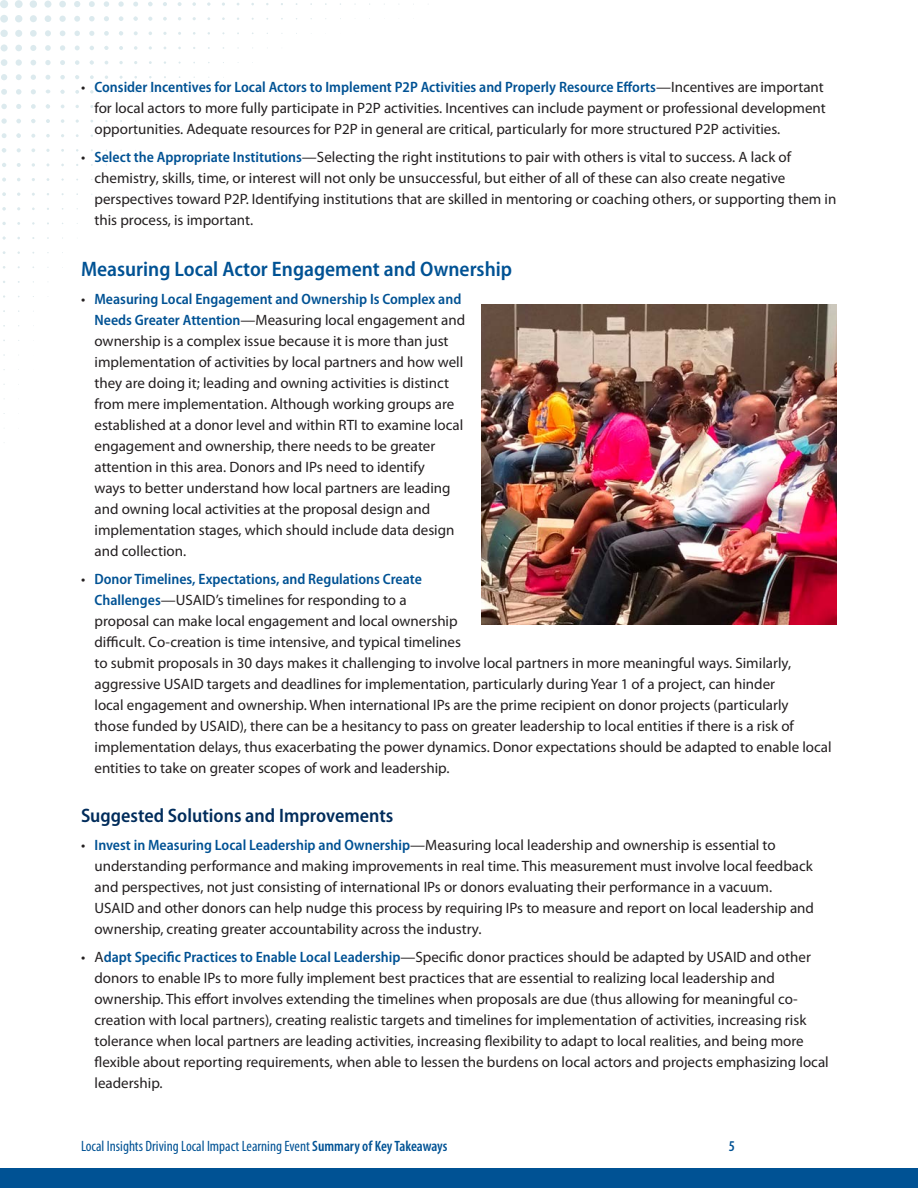
<style>
.page{position:relative;width:918px;height:1188px;background:#fff}
.page>*{position:absolute;margin:0;border:0;box-sizing:border-box;transform-origin:0 0}
.H1_14_16{font:600 semi-condensed 21px "Myriad Pro";color:#005294}
.H2_13_15{font:600 semi-condensed 19.5px "Myriad Pro";color:#002c5b}
.t1{font:15px/21px "Myriad Pro";color:#231f20}
.t2{font:condensed 15px "Myriad Pro";color:#005294}
.t3{font:600 condensed 15px "Myriad Pro";color:#005294}
.s1{font-weight:600;font-stretch:semi-condensed;color:#005294}
.s2{font-weight:600}
</style>
<div class="page">
<div style="left:0;top:1168px;width:918px;height:20px;background:#005294"></div>
<img style="left:481px;top:305px;width:355px;height:320px">
<svg style="left:2px;top:207px;width:4px;height:4px"></svg>
<svg style="left:2px;top:192px;width:4px;height:4px"></svg>
<svg style="left:2px;top:178px;width:4px;height:4px"></svg>
<svg style="left:17px;top:163px;width:4px;height:4px"></svg>
<svg style="left:2px;top:163px;width:4px;height:4px"></svg>
<svg style="left:31px;top:148px;width:4px;height:4px"></svg>
<svg style="left:17px;top:148px;width:4px;height:4px"></svg>
<svg style="left:2px;top:148px;width:4px;height:5px"></svg>
<svg style="left:46px;top:134px;width:4px;height:4px"></svg>
<svg style="left:31px;top:134px;width:4px;height:4px"></svg>
<svg style="left:16px;top:133px;width:5px;height:5px"></svg>
<svg style="left:2px;top:133px;width:5px;height:5px"></svg>
<svg style="left:46px;top:119px;width:4px;height:4px"></svg>
<svg style="left:31px;top:119px;width:5px;height:4px"></svg>
<svg style="left:16px;top:119px;width:5px;height:4px"></svg>
<svg style="left:1px;top:118px;width:6px;height:6px"></svg>
<svg style="left:46px;top:104px;width:4px;height:5px"></svg>
<svg style="left:31px;top:104px;width:5px;height:5px"></svg>
<svg style="left:16px;top:104px;width:5px;height:5px"></svg>
<svg style="left:1px;top:104px;width:6px;height:5px"></svg>
<svg style="left:90px;top:90px;width:4px;height:4px"></svg>
<svg style="left:75px;top:90px;width:4px;height:4px"></svg>
<svg style="left:60px;top:90px;width:5px;height:4px"></svg>
<svg style="left:46px;top:90px;width:4px;height:3px"></svg>
<svg style="left:31px;top:89px;width:5px;height:5px"></svg>
<svg style="left:16px;top:89px;width:5px;height:6px"></svg>
<svg style="left:1px;top:89px;width:6px;height:6px"></svg>
<svg style="left:90px;top:75px;width:4px;height:4px"></svg>
<svg style="left:75px;top:75px;width:4px;height:4px"></svg>
<svg style="left:60px;top:75px;width:5px;height:5px"></svg>
<svg style="left:45px;top:75px;width:5px;height:5px"></svg>
<svg style="left:31px;top:75px;width:5px;height:5px"></svg>
<svg style="left:16px;top:74px;width:6px;height:6px"></svg>
<svg style="left:1px;top:74px;width:6px;height:6px"></svg>
<svg style="left:90px;top:60px;width:4px;height:5px"></svg>
<svg style="left:75px;top:60px;width:5px;height:5px"></svg>
<svg style="left:60px;top:60px;width:5px;height:5px"></svg>
<svg style="left:45px;top:60px;width:6px;height:5px"></svg>
<svg style="left:30px;top:60px;width:6px;height:5px"></svg>
<svg style="left:16px;top:59px;width:6px;height:7px"></svg>
<svg style="left:1px;top:59px;width:6px;height:7px"></svg>
<svg style="left:134px;top:46px;width:4px;height:4px"></svg>
<svg style="left:119px;top:46px;width:4px;height:4px"></svg>
<svg style="left:104px;top:46px;width:5px;height:4px"></svg>
<svg style="left:90px;top:46px;width:4px;height:4px"></svg>
<svg style="left:75px;top:45px;width:5px;height:5px"></svg>
<svg style="left:60px;top:45px;width:5px;height:6px"></svg>
<svg style="left:45px;top:45px;width:6px;height:6px"></svg>
<svg style="left:30px;top:45px;width:6px;height:6px"></svg>
<svg style="left:15px;top:45px;width:7px;height:6px"></svg>
<svg style="left:1px;top:44px;width:7px;height:7px"></svg>
<svg style="left:134px;top:31px;width:4px;height:4px"></svg>
<svg style="left:119px;top:31px;width:4px;height:5px"></svg>
<svg style="left:104px;top:31px;width:5px;height:5px"></svg>
<svg style="left:89px;top:31px;width:5px;height:5px"></svg>
<svg style="left:74px;top:31px;width:6px;height:5px"></svg>
<svg style="left:60px;top:30px;width:5px;height:6px"></svg>
<svg style="left:45px;top:30px;width:6px;height:6px"></svg>
<svg style="left:30px;top:30px;width:7px;height:7px"></svg>
<svg style="left:15px;top:30px;width:7px;height:7px"></svg>
<svg style="left:0;top:30px;width:8px;height:7px"></svg>
<svg style="left:163px;top:17px;width:4px;height:4px"></svg>
<svg style="left:148px;top:17px;width:4px;height:4px"></svg>
<svg style="left:134px;top:17px;width:4px;height:4px"></svg>
<svg style="left:119px;top:16px;width:4px;height:5px"></svg>
<svg style="left:104px;top:16px;width:5px;height:5px"></svg>
<svg style="left:89px;top:16px;width:6px;height:5px"></svg>
<svg style="left:74px;top:16px;width:6px;height:6px"></svg>
<svg style="left:59px;top:16px;width:7px;height:6px"></svg>
<svg style="left:45px;top:15px;width:6px;height:7px"></svg>
<svg style="left:30px;top:15px;width:7px;height:7px"></svg>
<svg style="left:15px;top:15px;width:7px;height:7px"></svg>
<svg style="left:0;top:15px;width:8px;height:8px"></svg>
<svg style="left:207px;top:2px;width:4px;height:4px"></svg>
<svg style="left:192px;top:2px;width:4px;height:4px"></svg>
<svg style="left:178px;top:2px;width:4px;height:4px"></svg>
<svg style="left:163px;top:2px;width:4px;height:4px"></svg>
<svg style="left:148px;top:2px;width:5px;height:4px"></svg>
<svg style="left:133px;top:2px;width:5px;height:5px"></svg>
<svg style="left:118px;top:1px;width:6px;height:6px"></svg>
<svg style="left:104px;top:1px;width:5px;height:6px"></svg>
<svg style="left:89px;top:1px;width:6px;height:6px"></svg>
<svg style="left:74px;top:1px;width:6px;height:6px"></svg>
<svg style="left:59px;top:1px;width:7px;height:6px"></svg>
<svg style="left:44px;top:1px;width:7px;height:7px"></svg>
<svg style="left:30px;top:0;width:7px;height:8px"></svg>
<svg style="left:15px;top:0;width:8px;height:8px"></svg>
<svg style="left:0;top:0;width:8px;height:8px"></svg>
<svg style="left:2px;top:236px;width:4px;height:4px"></svg>
<p class="t1" style="left:94px;top:77px;width:733px;text-indent:-14px">• <span class="s1">Consider Incentives for Local Actors to Implement P2P Activities and Properly Resource Efforts</span>—Incentives are important for local actors to more fully participate in P2P activities. Incentives can include payment or professional development opportunities. Adequate resources for P2P in general are critical, particularly for more structured P2P activities.</p>
<p class="t1" style="left:94px;top:147px;width:743px;text-indent:-14px">• <span class="s1">Select the Appropriate Institutions</span>—Selecting the right institutions to pair with others is vital to success. A lack of chemistry, skills, time, or interest will not only be unsuccessful, but either of all of these can also create negative perspectives toward P2P. Identifying institutions that are skilled in mentoring or coaching others, or supporting them in this process, is important.</p>
<p class="H1_14_16" style="left:81px;top:257px;width:433px">Measuring Local Actor Engagement and Ownership</p>
<p class="t1" style="left:94px;top:289px;width:372px;text-indent:-14px">• <span class="s1">Measuring Local Engagement and Ownership Is Complex and Needs Greater Attention</span>—Measuring local engagement and ownership is a complex issue because it is more than just implementation of activities by local partners and how well they are doing it; leading and owning activities is distinct from mere implementation. Although working groups are established at a donor level and within RTI to examine local engagement and ownership, there needs to be greater attention in this area. Donors and IPs need to identify<br>ways to better understand how local partners are leading and owning local activities at the proposal design and implementation stages, which should include data design and collection.</p>
<p class="t1" style="left:94px;top:568px;width:739px;text-indent:-14px">• <span class="s1">Donor Timelines, Expectations, and Regulations Create<br>Challenges</span>—USAID’s timelines for responding to a<br>proposal can make local engagement and local ownership<br>difficult. Co-creation is time intensive, and typical timelines<br>to submit proposals in 30 days makes it challenging to involve local partners in more meaningful ways. Similarly, aggressive USAID targets and deadlines for implementation, particularly during Year 1 of a project, can hinder<br>local engagement and ownership. When international IPs are the prime recipient on donor projects (particularly<br>those funded by USAID), there can be a hesitancy to pass on greater leadership to local entities if there is a risk of implementation delays, thus exacerbating the power dynamics. Donor expectations should be adapted to enable local entities to take on greater scopes of work and leadership.</p>
<p class="H2_13_15" style="left:81px;top:805px;width:314px">Suggested Solutions and Improvements</p>
<p class="t1" style="left:94px;top:835px;width:721px;text-indent:-14px">• <span class="s1">Invest in Measuring Local Leadership and Ownership</span>—Measuring local leadership and ownership is essential to understanding performance and making improvements in real time. This measurement must involve local feedback and perspectives, not just consisting of international IPs or donors evaluating their performance in a vacuum.<br>USAID and other donors can help nudge this process by requiring IPs to measure and report on local leadership and ownership, creating greater accountability across the industry.</p>
<p class="t1" style="left:94px;top:946px;width:736px;text-indent:-14px">• A<span class="s1">dapt Specific Practices to Enable Local Leadership</span>—Specific donor practices should be adapted by USAID and other donors to enable IPs to more fully implement best practices that are essential to realizing local leadership and ownership. This effort involves extending the timelines when proposals are due (thus allowing for meaningful co&shy;creation with local partners), creating realistic targets and timelines for implementation of activities, increasing risk tolerance when local partners are leading activities, increasing flexibility to adapt to local realities, and being more flexible about reporting requirements, when able to lessen the burdens on local actors and projects emphasizing local leadership.</p>
<p class="t2" style="left:81px;top:1138px;width:368px">Local Insights Driving Local Impact Learning Event <span class="s2">Summary of Key Takeaways</span></p>
<p class="t3" style="left:729px;top:1137px;width:8px">5</p>
</div>
